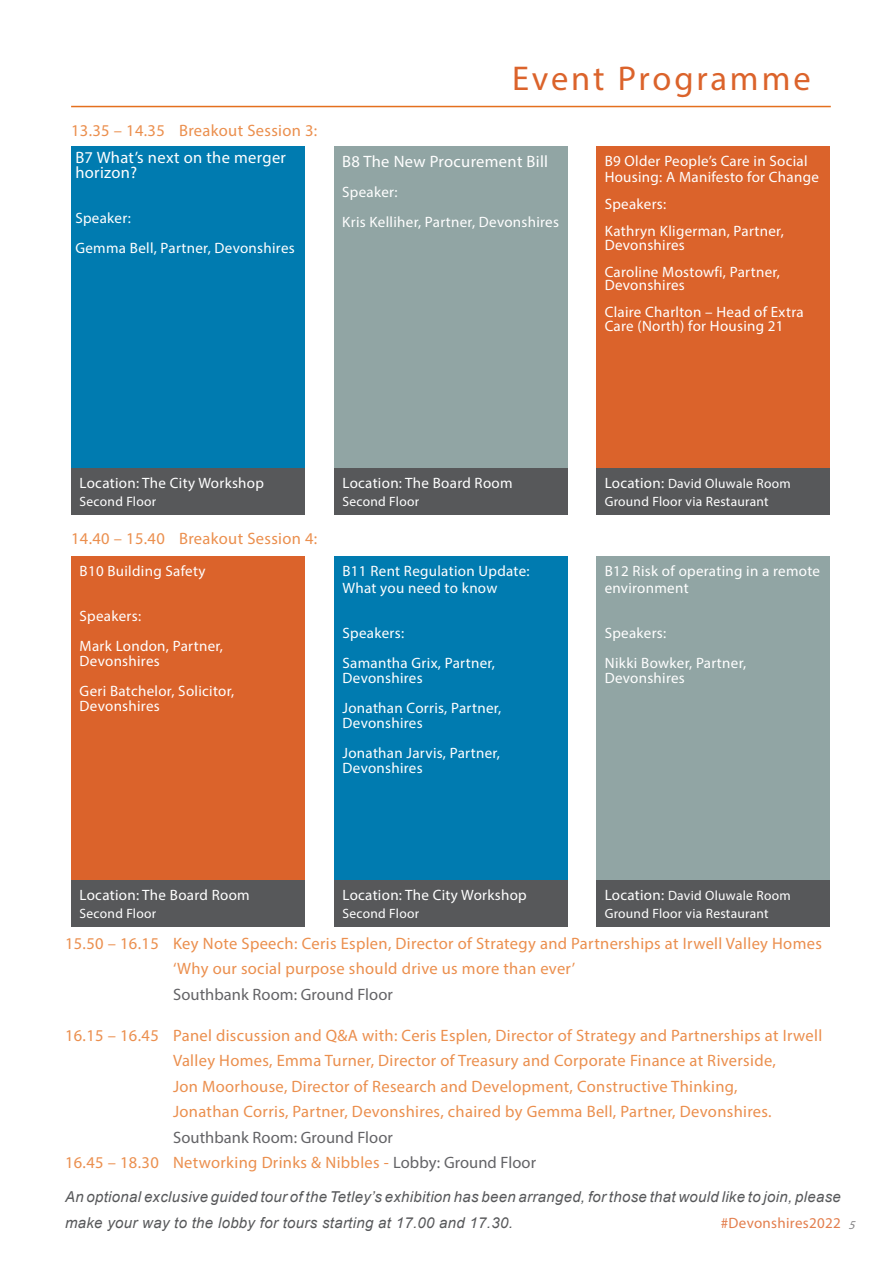
<style>
.page{position:relative;width:893px;height:1263px;background:#fff}
.page>*{position:absolute;margin:0;border:0;box-sizing:border-box;transform-origin:0 0}
.t1{font:34.5px "Myriad Pro";letter-spacing:.08em;color:#db632b}
.Quotes_bar_copy{font:16.5px/25.5px "Myriad Pro";letter-spacing:.02em;color:#eb8f4e}
.Quotes_bar_copy-2{font:16.5px/15px "Myriad Pro";letter-spacing:.02em;color:#fff}
.Quotes_bar_copy-3{font:16.5px "Myriad Pro";letter-spacing:.005em;color:#636366}
.Quotes_bar_copy-4{font:15px/15px "Myriad Pro";letter-spacing:.02em;color:#fff}
.Quotes_bar_copy-5{font:italic 15px/25.5px "Arial";letter-spacing:.02em;color:#57585a}
.Quotes_bar_copy-6{font:15px "Myriad Pro";letter-spacing:.02em;color:#e37e4d}
.Quotes_bar_copy-7{font:13.5px "Myriad Pro";letter-spacing:.02em;color:#fff}
.t2{font:italic 12px "Myriad Pro";color:#848385}
.s1{font-size:15px}
.s2{color:#636366}
</style>
<div class="page">
<hr style="left:71px;top:106px;width:760px;height:1px;background:#e4701e">
<div style="left:334px;top:557px;width:234px;height:332px;background:#007bb0"></div>
<div style="left:71px;top:557px;width:234px;height:323px;background:#db632b"></div>
<div style="left:596px;top:556px;width:234px;height:324px;background:#91a5a4"></div>
<div style="left:334px;top:146px;width:233px;height:349px;background:#91a5a4"></div>
<div style="left:71px;top:146px;width:234px;height:322px;background:#007bb0"></div>
<div style="left:596px;top:146px;width:234px;height:331px;background:#db632b"></div>
<div style="left:71px;top:468px;width:234px;height:47px;background:#57585a"></div>
<div style="left:334px;top:468px;width:234px;height:47px;background:#57585a"></div>
<div style="left:596px;top:468px;width:234px;height:47px;background:#57585a"></div>
<div style="left:71px;top:880px;width:234px;height:47px;background:#57585a"></div>
<div style="left:334px;top:880px;width:234px;height:47px;background:#57585a"></div>
<div style="left:596px;top:880px;width:234px;height:47px;background:#57585a"></div>
<p class="Quotes_bar_copy" style="left:71px;top:117px;width:248px">13.35 – 14.35 Breakout Session 3:</p>
<p class="Quotes_bar_copy-2" style="left:75px;top:149px;width:212px">B7 What’s next on the merger horizon?</p>
<p class="Quotes_bar_copy-4" style="left:75px;top:210px;width:57px">Speaker:</p>
<p class="Quotes_bar_copy-4" style="left:75px;top:240px;width:221px">Gemma Bell, Partner, Devonshires</p>
<p class="t1" style="left:512px;top:58px;width:300px">Event Programme</p>
<p class="Quotes_bar_copy-2" style="left:342px;top:154px;width:208px">B8 The New Procurement Bill</p>
<p class="Quotes_bar_copy-4" style="left:342px;top:184px;width:57px">Speaker:</p>
<p class="Quotes_bar_copy-4" style="left:342px;top:214px;width:218px">Kris Kelliher, Partner, Devonshires</p>
<p class="Quotes_bar_copy-4" style="left:605px;top:152px;width:216px;line-height:16.5px">B9 Older People’s Care in Social<br>Housing: A Manifesto for Change</p>
<p class="Quotes_bar_copy-4" style="left:605px;top:197px;width:63px">Speakers:</p>
<p class="Quotes_bar_copy-4" style="left:605px;top:224px;width:181px;line-height:13.5px">Kathryn Kligerman, Partner,<br>Devonshires</p>
<p class="Quotes_bar_copy-4" style="left:605px;top:265px;width:177px;line-height:13.5px">Caroline Mostowfi, Partner,<br>Devonshires</p>
<p class="Quotes_bar_copy-4" style="left:605px;top:305px;width:200px;line-height:13.5px">Claire Charlton – Head of Extra<br>Care (North) for Housing 21</p>
<p class="Quotes_bar_copy-4" style="left:80px;top:475px;width:186px">Location: The City Workshop</p>
<p class="Quotes_bar_copy-7" style="left:80px;top:493px;width:78px">Second Floor</p>
<p class="Quotes_bar_copy" style="left:71px;top:525px;width:248px">14.40 – 15.40 Breakout Session 4:</p>
<p class="Quotes_bar_copy-4" style="left:80px;top:564px;width:127px">B10 Building Safety</p>
<p class="Quotes_bar_copy-4" style="left:80px;top:609px;width:63px">Speakers:</p>
<p class="Quotes_bar_copy-4" style="left:80px;top:639px;width:145px">Mark London, Partner,<br>Devonshires</p>
<p class="Quotes_bar_copy-4" style="left:80px;top:684px;width:156px">Geri Batchelor, Solicitor,<br>Devonshires</p>
<p class="Quotes_bar_copy-4" style="left:342px;top:475px;width:172px">Location: The Board Room</p>
<p class="Quotes_bar_copy-7" style="left:342px;top:493px;width:78px">Second Floor</p>
<p class="Quotes_bar_copy-4" style="left:342px;top:563px;width:189px;line-height:16.5px">B11 Rent Regulation Update:<br>What you need to know</p>
<p class="Quotes_bar_copy-4" style="left:342px;top:625px;width:63px">Speakers:</p>
<p class="Quotes_bar_copy-4" style="left:342px;top:655px;width:154px">Samantha Grix, Partner,<br>Devonshires</p>
<p class="Quotes_bar_copy-4" style="left:342px;top:700px;width:160px">Jonathan Corris, Partner,<br>Devonshires</p>
<p class="Quotes_bar_copy-4" style="left:342px;top:745px;width:159px">Jonathan Jarvis, Partner,<br>Devonshires</p>
<p class="Quotes_bar_copy-7" style="left:605px;top:475px;width:187px"><span class="s1">Location:</span> David Oluwale Room</p>
<p class="Quotes_bar_copy-7" style="left:605px;top:493px;width:166px">Ground Floor via Restaurant</p>
<p class="Quotes_bar_copy-4" style="left:605px;top:563px;width:217px;line-height:16.5px">B12 Risk of operating in a remote environment</p>
<p class="Quotes_bar_copy-4" style="left:605px;top:625px;width:63px">Speakers:</p>
<p class="Quotes_bar_copy-4" style="left:605px;top:655px;width:143px">Nikki Bowker, Partner,<br>Devonshires</p>
<p class="Quotes_bar_copy-4" style="left:80px;top:887px;width:172px">Location: The Board Room</p>
<p class="Quotes_bar_copy-7" style="left:80px;top:905px;width:78px">Second Floor</p>
<p class="Quotes_bar_copy-4" style="left:342px;top:887px;width:186px">Location: The City Workshop</p>
<p class="Quotes_bar_copy-7" style="left:342px;top:905px;width:78px">Second Floor</p>
<p class="Quotes_bar_copy-7" style="left:605px;top:887px;width:187px"><span class="s1">Location:</span> David Oluwale Room</p>
<p class="Quotes_bar_copy-7" style="left:605px;top:905px;width:166px">Ground Floor via Restaurant</p>
<p class="Quotes_bar_copy" style="left:65px;top:930px;width:758px">15.50 – 16.15 Key Note Speech: Ceris Esplen, Director of Strategy and Partnerships at Irwell Valley Homes</p>
<p class="Quotes_bar_copy" style="left:173px;top:956px;width:404px">‘Why our social purpose should drive us more than ever’</p>
<p class="Quotes_bar_copy-3" style="left:173px;top:984px;width:221px">Southbank Room: Ground Floor</p>
<p class="Quotes_bar_copy" style="left:173px;top:1022px;width:651px;text-indent:-108px">16.15 – 16.45 Panel discussion and Q&amp;A with: Ceris Esplen, Director of Strategy and Partnerships at Irwell Valley Homes, Emma Turner, Director of Treasury and Corporate Finance at Riverside,<br>Jon Moorhouse, Director of Research and Development, Constructive Thinking,<br>Jonathan Corris, Partner, Devonshires, chaired by Gemma Bell, Partner, Devonshires.</p>
<p class="Quotes_bar_copy-3" style="left:173px;top:1127px;width:221px">Southbank Room: Ground Floor</p>
<p class="Quotes_bar_copy" style="left:65px;top:1149px;width:473px">16.45 – 18.30 Networking Drinks &amp; Nibbles - <span class="s2">Lobby: Ground Floor</span></p>
<p class="Quotes_bar_copy-5" style="left:65px;top:1184px;width:777px">An optional exclusive guided tour of the Tetley’s exhibition has been arranged, for those that would like to join, please make your way to the lobby for tours starting at 17.00 and 17.30.</p>
<p class="Quotes_bar_copy-6" style="left:721px;top:1213px;width:121px">#Devonshires2022</p>
<p class="t2" style="left:848px;top:1218px;width:12px">5</p>
</div>
